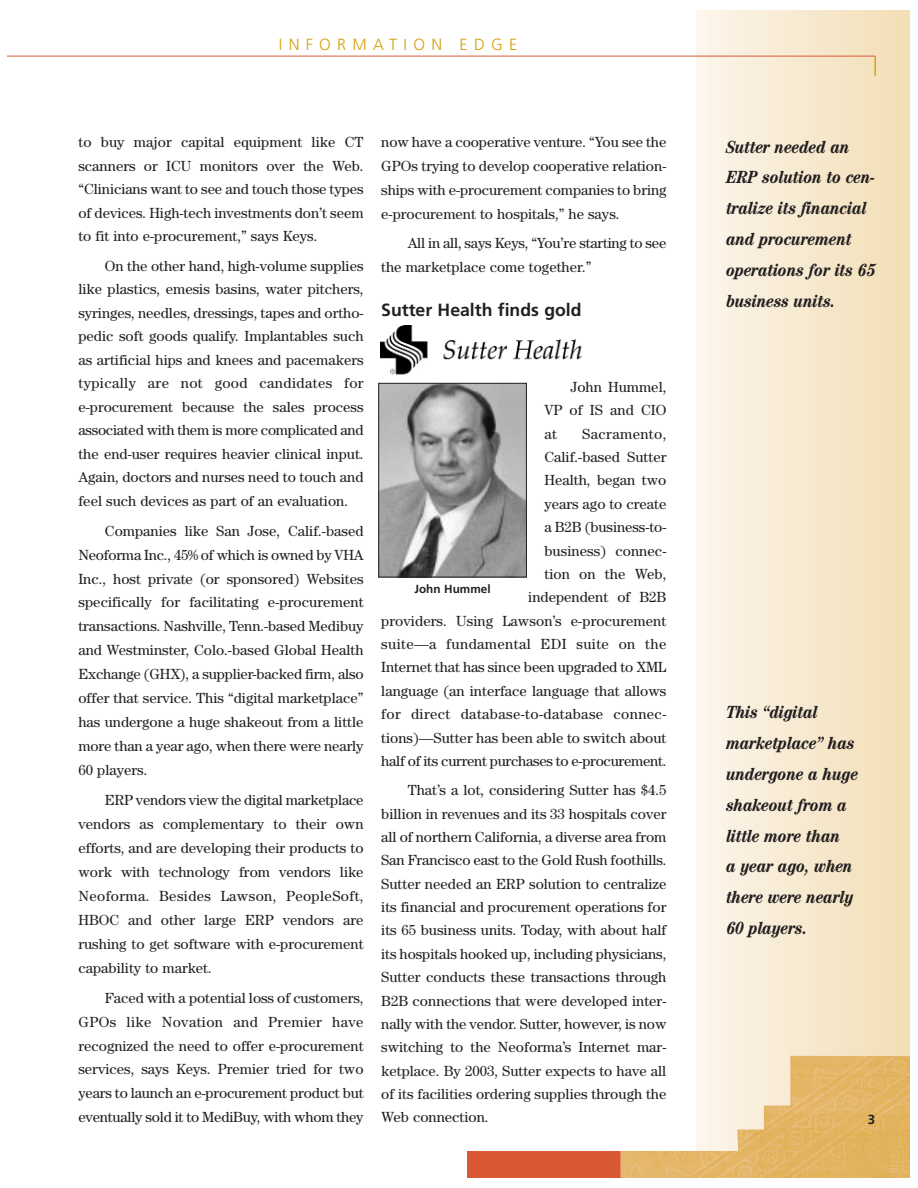
<style>
.page{position:relative;width:918px;height:1188px;background:#fff}
.page>*{position:absolute;margin:0;border:0;box-sizing:border-box;transform-origin:0 0}
.t1{font:italic 700 condensed 17.7px/30.9px "Century";color:#231f20}
.t2{font:700 17.7px "Frutiger";color:#231f20}
.t3{font:300 16.2px "Frutiger";letter-spacing:.39em;color:#d5a10e}
.t4{font:14.7px/23.4px "Century";color:#231f20;text-align:justify}
.t5{font:700 13.2px "Frutiger";color:#231f20}
.t6{font:700 11.7px "Frutiger";color:#231f20}
</style>
<div class="page">
<div style="left:467px;top:1151px;width:264px;height:27px;background:#d95935"></div>
<div style="left:697px;top:11px;width:213px;height:1167px;background:linear-gradient(to right,#fcf6ec,#f3deb5)"></div>
<img style="left:621px;top:1056px;width:289px;height:122px">
<hr style="left:874px;top:56px;width:2px;height:20px;background:#d5a10e">
<hr style="left:11px;top:56px;width:864px;height:1px;background:#d95935">
<img style="left:380px;top:326px;width:202px;height:49px">
<img style="left:380px;top:385px;width:145px;height:190px">
<div style="left:378px;top:383px;width:149px;height:194px;border:1px solid #231f20"></div>
<p class="t3" style="left:279px;top:38px;width:240px">INFORMATION EDGE</p>
<p class="t4" style="left:78px;top:132px;width:287px">to buy major capital equipment like CT scanners or ICU monitors over the Web. “Clinicians want to see and touch those types of devices. High-tech investments don’t seem to fit into e-procurement,” says Keys.</p>
<p class="t4" style="left:78px;top:255px;width:287px;text-indent:26px">On the other hand, high-volume supplies like plastics, emesis basins, water pitchers, syringes, needles, dressings, tapes and ortho&shy;pedic soft goods qualify. Implantables such as artificial hips and knees and pacemakers typically are not good candidates for e-procurement because the sales process associated with them is more complicated and the end-user requires heavier clinical input.<br>Again, doctors and nurses need to touch and feel such devices as part of an evaluation.</p>
<p class="t4" style="left:78px;top:520px;width:287px;line-height:24px;text-indent:26px">Companies like San Jose, Calif.-based Neoforma Inc., 45% of which is owned by VHA Inc., host private (or sponsored) Websites specifically for facilitating e-procurement transactions. Nashville, Tenn.-based Medibuy and Westminster, Colo.-based Global Health Exchange (GHX), a supplier-backed firm, also offer that service. This “digital marketplace” has undergone a huge shakeout from a little more than a year ago, when there were nearly 60 players.</p>
<p class="t4" style="left:78px;top:789px;width:287px;line-height:24px;text-indent:26px">ERP vendors view the digital marketplace vendors as complementary to their own efforts, and are developing their products to work with technology from vendors like Neoforma. Besides Lawson, PeopleSoft, HBOC and other large ERP vendors are rushing to get software with e-procurement capability to market.</p>
<p class="t4" style="left:78px;top:987px;width:287px;line-height:24px;text-indent:26px">Faced with a potential loss of customers, GPOs like Novation and Premier have recognized the need to offer e-procurement services, says Keys. Premier tried for two years to launch an e-procurement product but eventually sold it to MediBuy, with whom they</p>
<p class="t4" style="left:381px;top:131px;width:287px;line-height:24px">now have a cooperative venture. “You see the GPOs trying to develop cooperative relation&shy;ships with e-procurement companies to bring e-procurement to hospitals,” he says.</p>
<p class="t4" style="left:381px;top:233px;width:287px;text-indent:26px">All in all, says Keys, “You’re starting to see the marketplace come together.”</p>
<p class="t2" style="left:381px;top:303px;width:202px">Sutter Health finds gold</p>
<p class="t4" style="left:544px;top:377px;width:124px;text-indent:26px">John Hummel, VP of IS and CIO at</p>
<p class="t4" style="left:381px;top:423px;width:287px;text-align:right">Sacramento,<br>Calif.-based Sutter<br>Health, began two<br>years ago to create<br>a B2B (business-to-<br>business) connec-<br>tion on the Web,<br>independent of B2B<br>providers. Using Lawson’s e-procurement suite—a fundamental EDI suite on the<br>Internet that has since been upgraded to XML language (an interface language that allows for direct database-to-database connec&shy;tions)—Sutter has been able to switch about half of its current purchases to e-procurement.</p>
<p class="t4" style="left:381px;top:780px;width:287px;text-indent:26px">That’s a lot, considering Sutter has $4.5 billion in revenues and its 33 hospitals cover all of northern California, a diverse area from San Francisco east to the Gold Rush foothills.<br>Sutter needed an ERP solution to centralize its financial and procurement operations for its 65 business units. Today, with about half its hospitals hooked up, including physicians, Sutter conducts these transactions through B2B connections that were developed inter&shy;nally with the vendor. Sutter, however, is now switching to the Neoforma’s Internet mar&shy;ketplace. By 2003, Sutter expects to have all of its facilities ordering supplies through the Web connection.</p>
<p class="t6" style="left:415px;top:584px;width:78px">John Hummel</p>
<p class="t1" style="left:727px;top:133px;width:151px">Sutter needed an<br>ERP solution to cen&shy;tralize its financial and procurement operations for its 65 business units.</p>
<p class="t1" style="left:727px;top:698px;width:133px">This “digital marketplace” has undergone a huge shakeout from a little more than<br>a year ago, when there were nearly<br>60 players.</p>
<p class="t5" style="left:868px;top:1115px;width:9px">3</p>
</div>
